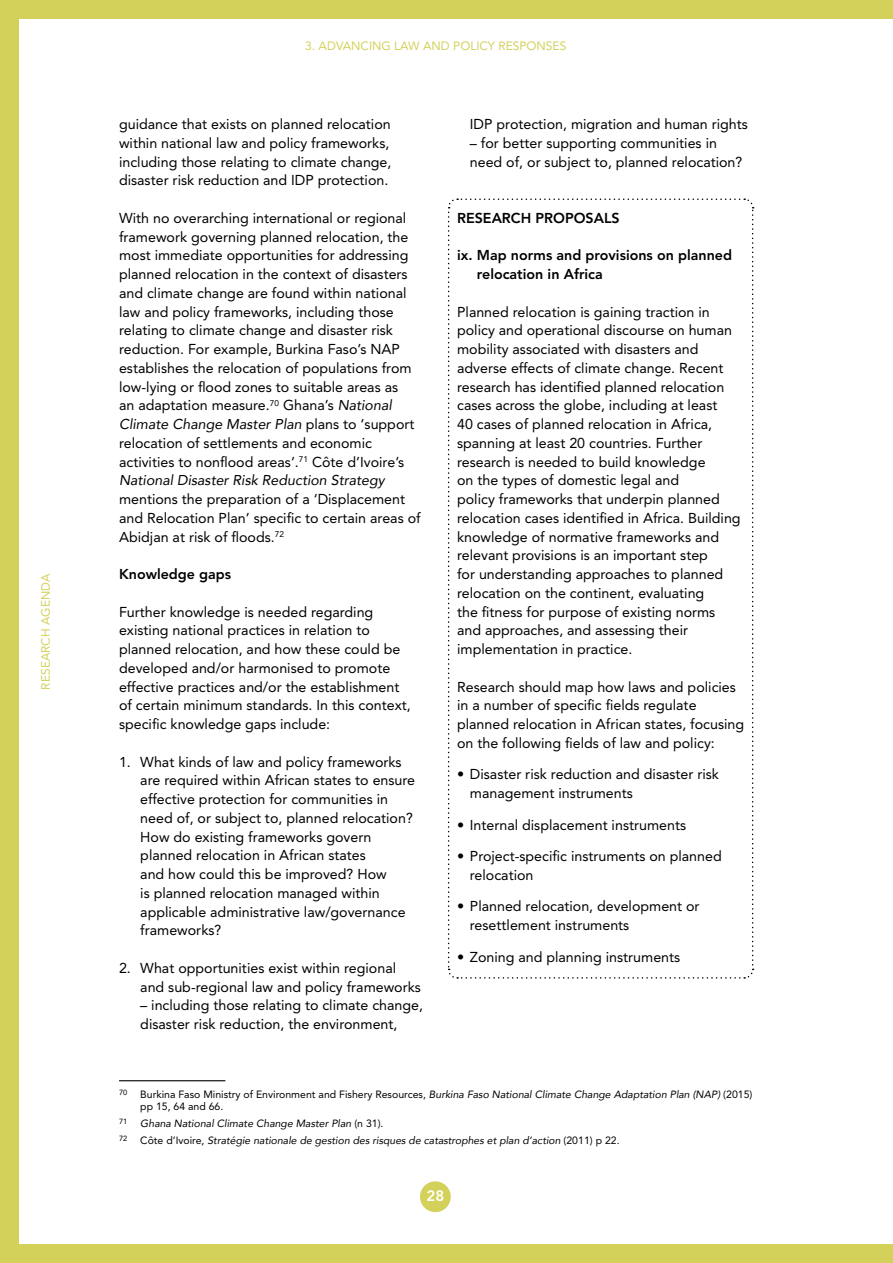
<style>
.page{position:relative;width:893px;height:1263px;background:#fff}
.page>*{position:absolute;margin:0;border:0;box-sizing:border-box;transform-origin:0 0}
.t1{font:800 15px "Avenir LT Std";color:#fff}
.t2{font:14.25px/18.8px "Avenir LT Std";color:#000}
.t3{font:800 14.25px/18.8px "Avenir LT Std";color:#000}
.t4{font:italic 14.25px "Avenir";color:#000}
.t5{font:12px "Avenir LT Std";color:#d3d15a}
.t6{font:italic 10.5px/16.8px "Avenir";color:#000}
.t7{font:10.5px/12.6px "Avenir LT Std";color:#000}
.s1{font-family:"Avenir";font-style:italic}
.s2{font-family:"Avenir LT Std";font-style:normal}
</style>
<div class="page">
<div style="left:0;top:0;width:19px;height:1263px;background:#d3d15a"></div>
<div style="left:0;top:0;width:893px;height:19px;background:#d3d15a"></div>
<div style="left:0;top:1244px;width:893px;height:19px;background:#d3d15a"></div>
<div style="left:420px;top:1181px;width:31px;height:31px;background:#d3d15a;border-radius:50%"></div>
<hr style="left:119px;top:1080px;width:106px;height:1px;background:#000">
<svg style="left:447px;top:198px;width:307px;height:781px"></svg>
<p class="t5" style="left:39px;top:689px;width:118px;rotate:-90deg">RESEARCH AGENDA</p>
<p class="t5" style="left:305px;top:39px;width:263px">3. ADVANCING LAW AND POLICY RESPONSES</p>
<p class="t2" style="left:119px;top:115px;width:274px">guidance that exists on planned relocation within national law and policy frameworks, including those relating to climate change, disaster risk reduction and IDP protection.</p>
<p class="t2" style="left:119px;top:209px;width:294px">With no overarching international or regional framework governing planned relocation, the most immediate opportunities for addressing planned relocation in the context of disasters and climate change are found within national law and policy frameworks, including those relating to climate change and disaster risk reduction. For example, Burkina Faso’s NAP establishes the relocation of populations from low-lying or flood zones to suitable areas as an adaptation measure.<sup>70</sup> Ghana’s <span class="s1">National</span></p>
<p class="t4" style="left:119px;top:415px;width:297px">Climate Change Master Plan <span class="s2">plans to ‘support</span></p>
<p class="t2" style="left:119px;top:434px;width:287px">relocation of settlements and economic activities to nonflood areas’.<sup>71</sup> Côte d’Ivoire’s</p>
<p class="t4" style="left:119px;top:472px;width:267px">National Disaster Risk Reduction Strategy</p>
<p class="t2" style="left:119px;top:490px;width:303px">mentions the preparation of a ‘Displacement and Relocation Plan’ specific to certain areas of<br>Abidjan at risk of floods.<sup>72</sup></p>
<p class="t3" style="left:119px;top:565px;width:114px">Knowledge gaps</p>
<p class="t2" style="left:119px;top:602px;width:293px">Further knowledge is needed regarding existing national practices in relation to planned relocation, and how these could be developed and/or harmonised to promote effective practices and/or the establishment of certain minimum standards. In this context, specific knowledge gaps include:</p>
<p class="t2" style="left:140px;top:752px;width:276px;text-indent:-21px">1. What kinds of law and policy frameworks are required within African states to ensure effective protection for communities in need of, or subject to, planned relocation?<br>How do existing frameworks govern planned relocation in African states<br>and how could this be improved? How<br>is planned relocation managed within applicable administrative law/governance frameworks?</p>
<p class="t2" style="left:140px;top:959px;width:282px;text-indent:-21px">2. What opportunities exist within regional and sub-regional law and policy frameworks</p>
<p class="t2" style="left:140px;top:996px;width:284px">– including those relating to climate change, disaster risk reduction, the environment,</p>
<p class="t2" style="left:470px;top:115px;width:280px">IDP protection, migration and human rights</p>
<p class="t2" style="left:470px;top:134px;width:274px">– for better supporting communities in need of, or subject to, planned relocation?</p>
<p class="t3" style="left:457px;top:208px;width:164px">RESEARCH PROPOSALS</p>
<p class="t3" style="left:477px;top:246px;width:257px;text-indent:-20px">ix. Map norms and provisions on planned relocation in Africa</p>
<p class="t2" style="left:457px;top:302px;width:285px">Planned relocation is gaining traction in policy and operational discourse on human mobility associated with disasters and adverse effects of climate change. Recent research has identified planned relocation cases across the globe, including at least<br>40 cases of planned relocation in Africa, spanning at least 20 countries. Further research is needed to build knowledge<br>on the types of domestic legal and<br>policy frameworks that underpin planned relocation cases identified in Africa. Building knowledge of normative frameworks and relevant provisions is an important step<br>for understanding approaches to planned relocation on the continent, evaluating<br>the fitness for purpose of existing norms and approaches, and assessing their implementation in practice.</p>
<p class="t2" style="left:457px;top:677px;width:288px">Research should map how laws and policies in a number of specific fields regulate planned relocation in African states, focusing on the following fields of law and policy:</p>
<p class="t2" style="left:470px;top:765px;width:251px;text-indent:-13px">• Disaster risk reduction and disaster risk management instruments</p>
<p class="t2" style="left:457px;top:815px;width:230px">• Internal displacement instruments</p>
<p class="t2" style="left:470px;top:847px;width:253px;text-indent:-13px">• Project-specific instruments on planned relocation</p>
<p class="t2" style="left:470px;top:897px;width:231px;text-indent:-13px">• Planned relocation, development or resettlement instruments</p>
<p class="t2" style="left:457px;top:947px;width:225px">• Zoning and planning instruments</p>
<p class="t7" style="left:140px;top:1088px;width:614px;text-indent:-21px"><sup>70</sup> Burkina Faso Ministry of Environment and Fishery Resources, <span class="s1">Burkina Faso National Climate Change Adaptation Plan (NAP)</span> (2015) pp 15, 64 and 66.</p>
<p class="t6" style="left:119px;top:1115px;width:502px"><sup>71</sup> Ghana National Climate Change Master Plan <span class="s2">(n 31).<br></span><sup>72</sup> <span class="s2">Côte d’Ivoire,</span> Stratégie nationale de gestion des risques de catastrophes et plan d’action <span class="s2">(2011) p 22.</span></p>
<p class="t1" style="left:426px;top:1187px;width:19px">28</p>
</div>
